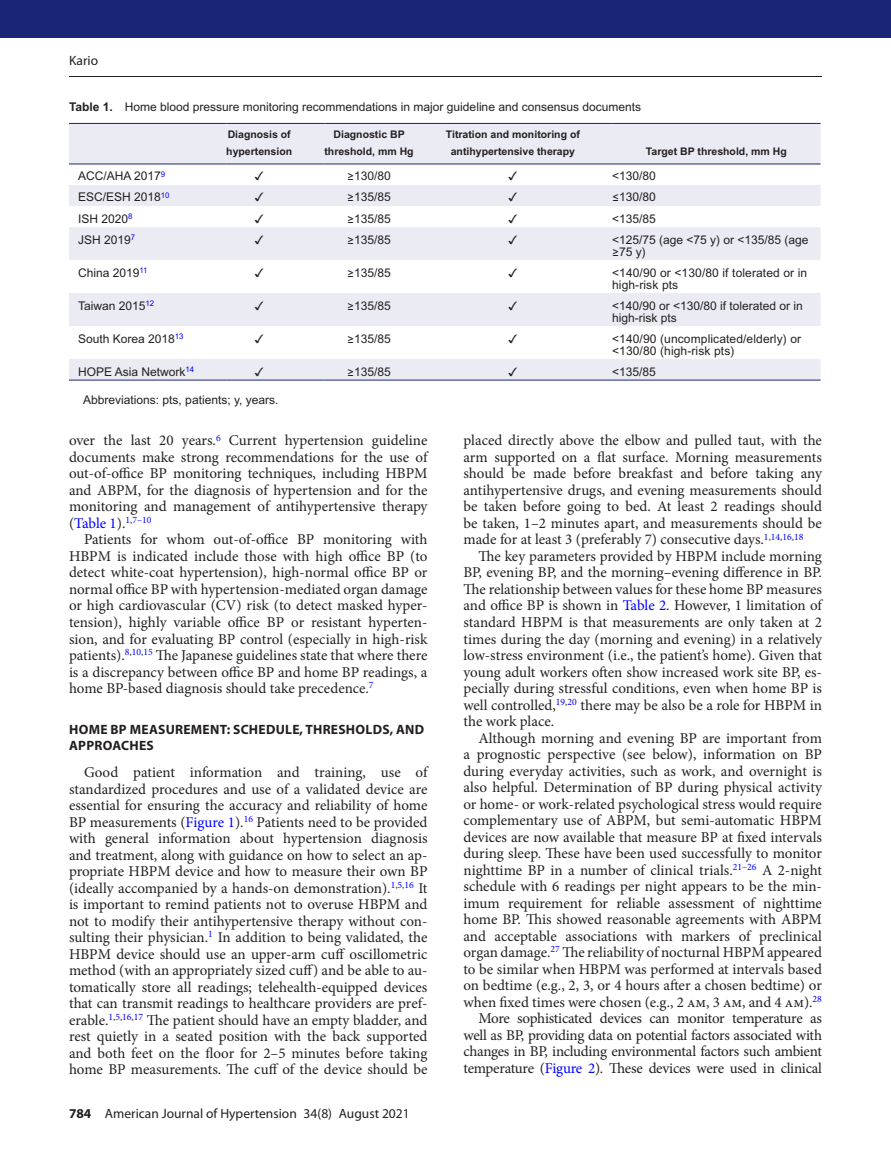
<style>
.page{position:relative;width:891px;height:1175px;background:#fff}
.page>*{position:absolute;margin:0;border:0;box-sizing:border-box;transform-origin:0 0}
.t1{font:15px/16.5px "Minion Pro";letter-spacing:-.005em;color:#231f20;text-align:justify}
.t2{font:13.5px "Myriad Pro";color:#231f20}
.t3{font:700 13.5px/16.5px "Myriad Pro";letter-spacing:.02em;color:#231f20}
.t4{font:12px/12px "Arial MT Std";color:#231f20}
.t5{font:12px "Arial Unicode MS";color:#231f20}
.t6{font:700 10.5px/16.5px "Arial MT Std";color:#231f20;text-align:center}
.s1{font-weight:700}
.s2{color:#00f}
</style>
<div class="page">
<hr style="left:69px;top:76px;width:753px;height:1px;background:#231f20">
<div style="left:0;top:0;width:891px;height:38px;background:#192575"></div>
<div style="left:69px;top:124px;width:751px;height:40px;background:#ebebf4"></div>
<svg style="left:69px;top:185px;width:751px;height:195px;fill:#ebebf4"></svg>
<hr style="left:69px;top:123px;width:157px;height:1px;background:#192575">
<hr style="left:226px;top:123px;width:98px;height:1px;background:#192575">
<hr style="left:324px;top:123px;width:122px;height:1px;background:#192575">
<hr style="left:446px;top:123px;width:166px;height:1px;background:#192575">
<hr style="left:612px;top:123px;width:209px;height:1px;background:#192575">
<hr style="left:69px;top:164px;width:157px;height:1px;background:#192575">
<hr style="left:226px;top:164px;width:98px;height:1px;background:#192575">
<hr style="left:324px;top:164px;width:122px;height:1px;background:#192575">
<hr style="left:446px;top:164px;width:166px;height:1px;background:#192575">
<hr style="left:612px;top:164px;width:209px;height:1px;background:#192575">
<hr style="left:69px;top:380px;width:157px;height:1px;background:#192575">
<hr style="left:226px;top:380px;width:98px;height:1px;background:#192575">
<hr style="left:324px;top:380px;width:122px;height:1px;background:#192575">
<hr style="left:446px;top:380px;width:166px;height:1px;background:#192575">
<hr style="left:612px;top:380px;width:209px;height:1px;background:#192575">
<p class="t2" style="left:69px;top:52px;width:31px">Kario</p>
<p class="t4" style="left:69px;top:101px;width:574px"><span class="s1">Table 1.</span> Home blood pressure monitoring recommendations in major guideline and consensus documents</p>
<p class="t6" style="left:226px;top:126px;width:67px;text-align:left">Diagnosis of hypertension</p>
<p class="t6" style="left:324px;top:126px;width:91px">Diagnostic BP threshold, mm Hg</p>
<p class="t6" style="left:446px;top:126px;width:135px">Titration and monitoring of antihypertensive therapy</p>
<p class="t6" style="left:646px;top:143px;width:142px">Target BP threshold, mm Hg</p>
<p class="t4" style="left:78px;top:170px;width:89px">ACC/AHA 2017<sup>9</sup></p>
<p class="t5" style="left:255px;top:167px;width:11px">✓</p>
<p class="t4" style="left:347px;top:170px;width:45px">≥130/80</p>
<p class="t5" style="left:508px;top:167px;width:11px">✓</p>
<p class="t4" style="left:612px;top:170px;width:45px">&lt;130/80</p>
<p class="t4" style="left:78px;top:191px;width:93px">ESC/ESH 2018<sup>10</sup></p>
<p class="t5" style="left:255px;top:188px;width:11px">✓</p>
<p class="t4" style="left:347px;top:191px;width:45px">≥135/85</p>
<p class="t5" style="left:508px;top:188px;width:11px">✓</p>
<p class="t4" style="left:612px;top:191px;width:45px">≤130/80</p>
<p class="t4" style="left:78px;top:212px;width:56px">ISH 2020<sup>8</sup></p>
<p class="t5" style="left:255px;top:209px;width:11px">✓</p>
<p class="t4" style="left:347px;top:212px;width:45px">≥135/85</p>
<p class="t5" style="left:508px;top:209px;width:11px">✓</p>
<p class="t4" style="left:612px;top:212px;width:45px">&lt;135/85</p>
<p class="t4" style="left:78px;top:233px;width:59px">JSH 2019<sup>7</sup></p>
<p class="t5" style="left:255px;top:230px;width:11px">✓</p>
<p class="t4" style="left:347px;top:233px;width:45px">≥135/85</p>
<p class="t5" style="left:508px;top:230px;width:11px">✓</p>
<p class="t4" style="left:612px;top:233px;width:198px">&lt;125/75 (age &lt;75 y) or &lt;135/85 (age ≥75 y)</p>
<p class="t4" style="left:78px;top:266px;width:71px">China 2019<sup>11</sup></p>
<p class="t5" style="left:255px;top:263px;width:11px">✓</p>
<p class="t4" style="left:347px;top:266px;width:45px">≥135/85</p>
<p class="t5" style="left:508px;top:263px;width:11px">✓</p>
<p class="t4" style="left:612px;top:266px;width:197px">&lt;140/90 or &lt;130/80 if tolerated or in high-risk pts</p>
<p class="t4" style="left:78px;top:299px;width:78px">Taiwan 2015<sup>12</sup></p>
<p class="t5" style="left:255px;top:296px;width:11px">✓</p>
<p class="t4" style="left:347px;top:299px;width:45px">≥135/85</p>
<p class="t5" style="left:508px;top:296px;width:11px">✓</p>
<p class="t4" style="left:612px;top:299px;width:192px">&lt;140/90 or &lt;130/80 if tolerated or in high-risk pts</p>
<p class="t4" style="left:78px;top:332px;width:107px">South Korea 2018<sup>13</sup></p>
<p class="t5" style="left:255px;top:329px;width:11px">✓</p>
<p class="t4" style="left:347px;top:332px;width:45px">≥135/85</p>
<p class="t5" style="left:508px;top:329px;width:11px">✓</p>
<p class="t4" style="left:612px;top:332px;width:191px">&lt;140/90 (uncomplicated/elderly) or &lt;130/80 (high-risk pts)</p>
<p class="t4" style="left:78px;top:365px;width:118px">HOPE Asia Network<sup>14</sup></p>
<p class="t5" style="left:255px;top:362px;width:11px">✓</p>
<p class="t4" style="left:347px;top:365px;width:45px">≥135/85</p>
<p class="t5" style="left:508px;top:362px;width:11px">✓</p>
<p class="t4" style="left:612px;top:365px;width:45px">&lt;135/85</p>
<p class="t4" style="left:83px;top:394px;width:197px">Abbreviations: pts, patients; y, years.</p>
<p class="t1" style="left:69px;top:432px;width:360px">over the last 20 years.<sup>6</sup> Current hypertension guideline documents make strong recommendations for the use of out-of-office BP monitoring techniques, including HBPM and ABPM, for the diagnosis of hypertension and for the monitoring and management of antihypertensive therapy (<span class="s2">Table 1</span>).<sup>1</sup><sup>,</sup><sup>7–10</sup></p>
<p class="t1" style="left:69px;top:531px;width:360px;text-indent:15px">Patients for whom out-of-office BP monitoring with HBPM is indicated include those with high office BP (to detect white-coat hypertension), high-normal office BP or normal office BP with hypertension-mediated organ damage or high cardiovascular (CV) risk (to detect masked hyper&shy;tension), highly variable office BP or resistant hyperten&shy;sion, and for evaluating BP control (especially in high-risk patients).<sup>8</sup><sup>,</sup><sup>10</sup><sup>,</sup><sup>15</sup> The Japanese guidelines state that where there is a discrepancy between office BP and home BP readings, a home BP-based diagnosis should take precedence.<sup>7</sup></p>
<p class="t3" style="left:69px;top:720px;width:357px">HOME BP MEASUREMENT: SCHEDULE, THRESHOLDS, AND<br>APPROACHES</p>
<p class="t1" style="left:69px;top:764px;width:360px;text-indent:15px">Good patient information and training, use of standardized procedures and use of a validated device are essential for ensuring the accuracy and reliability of home BP measurements (<span class="s2">Figure 1</span>).<sup>16</sup> Patients need to be provided with general information about hypertension diagnosis and treatment, along with guidance on how to select an ap&shy;propriate HBPM device and how to measure their own BP (ideally accompanied by a hands-on demonstration).<sup>1</sup><sup>,</sup><sup>5</sup><sup>,</sup><sup>16</sup> It is important to remind patients not to overuse HBPM and not to modify their antihypertensive therapy without con&shy;sulting their physician.<sup>1</sup> In addition to being validated, the HBPM device should use an upper-arm cuff oscillometric method (with an appropriately sized cuff) and be able to au&shy;tomatically store all readings; telehealth-equipped devices that can transmit readings to healthcare providers are pref&shy;erable.<sup>1</sup><sup>,</sup><sup>5</sup><sup>,</sup><sup>16</sup><sup>,</sup><sup>17</sup> The patient should have an empty bladder, and rest quietly in a seated position with the back supported and both feet on the floor for 2–5 minutes before taking home BP measurements. The cuff of the device should be</p>
<p class="t2" style="left:69px;top:1105px;width:342px"><span class="s1">784</span> American Journal of Hypertension 34(8) August 2021</p>
<p class="t1" style="left:463px;top:432px;width:360px">placed directly above the elbow and pulled taut, with the arm supported on a flat surface. Morning measurements should be made before breakfast and before taking any antihypertensive drugs, and evening measurements should be taken before going to bed. At least 2 readings should be taken, 1–2 minutes apart, and measurements should be made for at least 3 (preferably 7) consecutive days.<sup>1</sup><sup>,</sup><sup>14</sup><sup>,</sup><sup>16</sup><sup>,</sup><sup>18</sup></p>
<p class="t1" style="left:463px;top:548px;width:360px;text-indent:15px">The key parameters provided by HBPM include morning BP, evening BP, and the morning–evening difference in BP.<br>The relationship between values for these home BP measures and office BP is shown in <span class="s2">Table 2</span>. However, 1 limitation of standard HBPM is that measurements are only taken at 2 times during the day (morning and evening) in a relatively low-stress environment (i.e., the patient’s home). Given that young adult workers often show increased work site BP, es&shy;pecially during stressful conditions, even when home BP is well controlled,<sup>19</sup><sup>,</sup><sup>20</sup> there may be also be a role for HBPM in the work place.</p>
<p class="t1" style="left:463px;top:729px;width:360px;text-align:right">Although morning and evening BP are important from<br>a prognostic perspective (see below), information on BP during everyday activities, such as work, and overnight is also helpful. Determination of BP during physical activity or home- or work-related psychological stress would require complementary use of ABPM, but semi-automatic HBPM devices are now available that measure BP at fixed intervals during sleep. These have been used successfully to monitor nighttime BP in a number of clinical trials.<sup>21–26</sup> A 2-night schedule with 6 readings per night appears to be the min&shy;imum requirement for reliable assessment of nighttime home BP. This showed reasonable agreements with ABPM and acceptable associations with markers of preclinical organ damage.<sup>27</sup> The reliability of nocturnal HBPM appeared to be similar when HBPM was performed at intervals based on bedtime (e.g., 2, 3, or 4 hours after a chosen bedtime) or when fixed times were chosen (e.g., 2 am, 3 am, and 4 am).<sup>28<br></sup>More sophisticated devices can monitor temperature as well as BP, providing data on potential factors associated with changes in BP, including environmental factors such ambient temperature (<span class="s2">Figure 2</span>). These devices were used in clinical</p>
</div>
